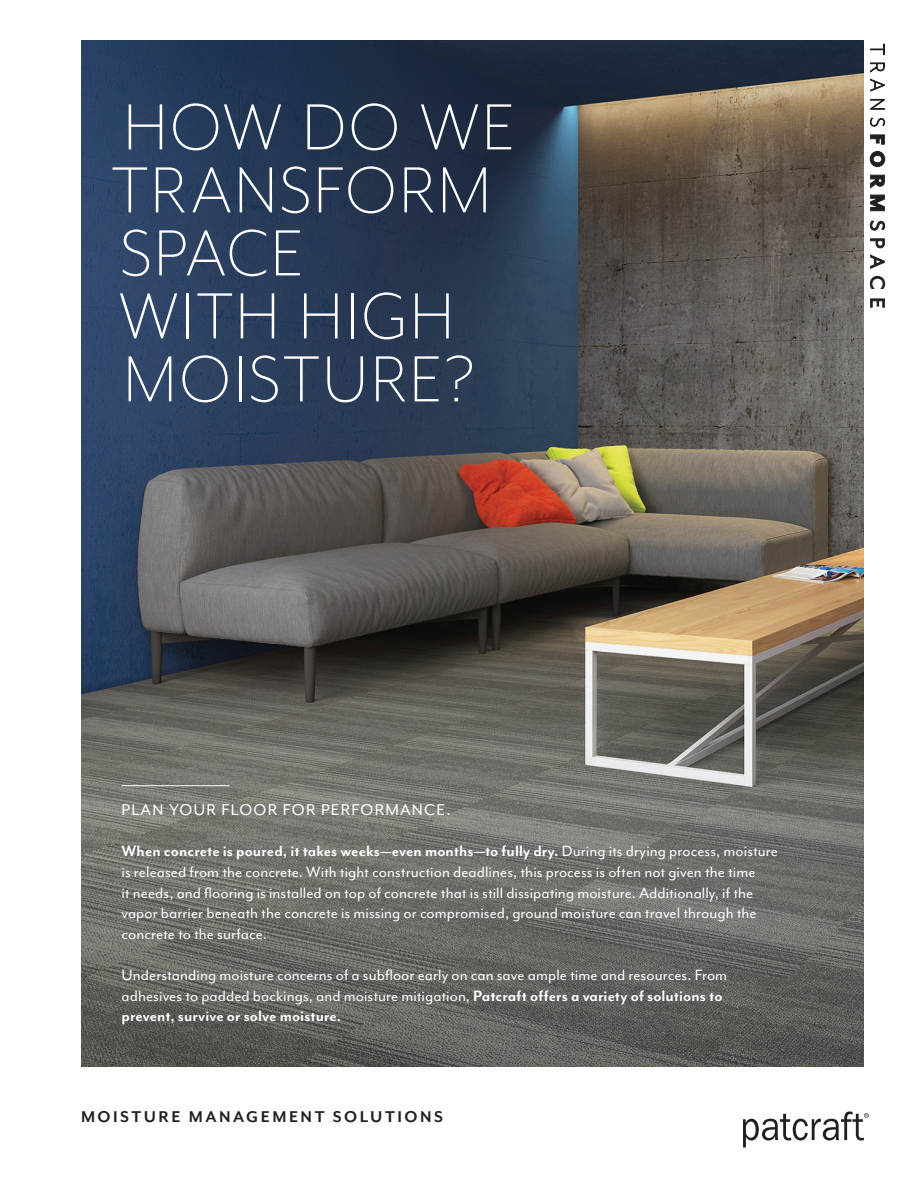
<style>
.page{position:relative;width:918px;height:1188px;background:#fff}
.page>*{position:absolute;margin:0;border:0;box-sizing:border-box;transform-origin:0 0}
.t1{font:300 75px/63px "Mr Eaves Mod OT";letter-spacing:.025em;color:#fff}
.t2{font:18px "Mr Eaves Mod OT";letter-spacing:.07em;color:#fff}
.t3{font:700 18px "Mr Eaves Mod OT";letter-spacing:.14em;color:#231f20}
.t4{font:17.25px/20.7px "Mr Eaves Mod OT";letter-spacing:.005em;color:#fff}
.s1{font-weight:700}
</style>
<div class="page">
<img style="left:81px;top:40px;width:783px;height:751px">
<svg style="left:81px;top:791px;width:783px;height:276px;background:#6a6b66"></svg>
<hr style="left:122px;top:785px;width:108px;height:1px;background:#fff">
<svg style="left:743px;top:1111px;width:126px;height:36px"></svg>
<svg style="left:870px;top:44px;width:16px;height:263px"></svg>
<h1 class="t1" style="left:111px;top:97px;width:405px">HOW DO WE<br>TRANSFORM<br>SPACE<br>WITH HIGH<br>MOISTURE?</h1>
<p class="t2" style="left:122px;top:800px;width:331px">PLAN YOUR FLOOR FOR PERFORMANCE.</p>
<p class="t4" style="left:122px;top:841px;width:658px"><span class="s1">When concrete is poured, it takes weeks—even months—to fully dry.</span> During its drying process, moisture is released from the concrete. With tight construction deadlines, this process is often not given the time<br>it needs, and flooring is installed on top of concrete that is still dissipating moisture. Additionally, if the vapor barrier beneath the concrete is missing or compromised, ground moisture can travel through the concrete to the surface.</p>
<p class="t4" style="left:122px;top:965px;width:607px">Understanding moisture concerns of a subfloor early on can save ample time and resources. From adhesives to padded backings, and moisture mitigation, <span class="s1">Patcraft offers a variety of solutions to prevent, survive or solve moisture.</span></p>
<p class="t3" style="left:81px;top:1107px;width:364px">MOISTURE MANAGEMENT SOLUTIONS</p>
</div>
